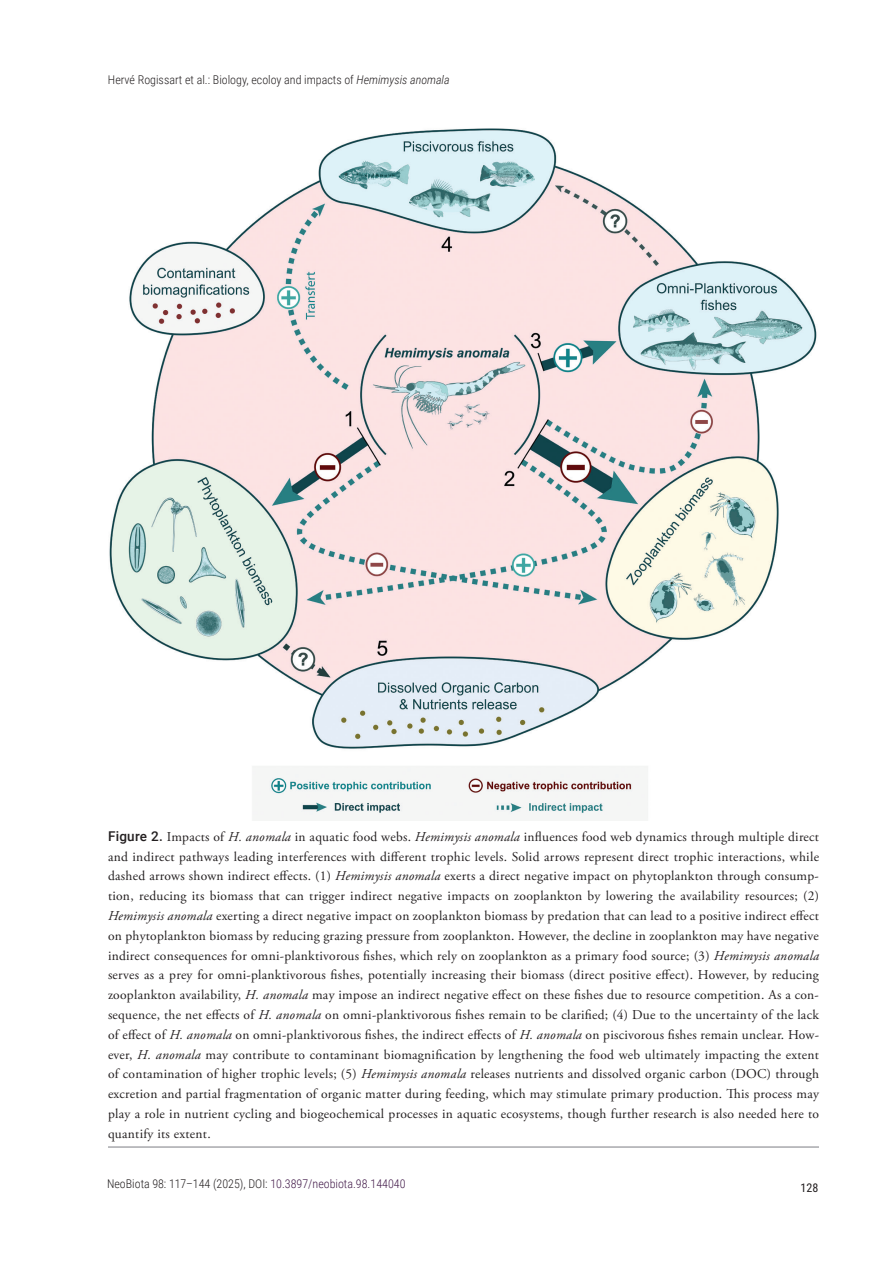
<style>
.page{position:relative;width:893px;height:1263px;background:#fff}
.page>*{position:absolute;margin:0;border:0;box-sizing:border-box;transform-origin:0 0}
.t1{font:13.5px/19.8px "Adobe Garamond Pro";letter-spacing:.02em;color:#231f20;text-align:justify}
.t2{font:300 12px "Roboto Condensed";color:#231f20}
.t3{font:12px "Roboto Condensed";color:#231f20}
.s1{font-style:italic}
.s2{font-family:"Roboto";font-weight:500}
.s3{color:#411948}
</style>
<div class="page">
<img style="left:109px;top:128px;width:708px;height:690px">
<hr style="left:108px;top:1146px;width:711px;height:2px;background:#a8a9ad">
<p class="t2" style="left:108px;top:71px;width:343px">Hervé Rogissart et al.: Biology, ecoloy and impacts of <span class="s1">Hemimysis anomala</span></p>
<p class="t1" style="left:108px;top:827px;width:713px"><span class="s2">Figure 2.</span> Impacts of <span class="s1">H. anomala</span> in aquatic food webs. <span class="s1">Hemimysis anomala</span> influences food web dynamics through multiple direct and indirect pathways leading interferences with different trophic levels. Solid arrows represent direct trophic interactions, while dashed arrows shown indirect effects. (1) <span class="s1">Hemimysis anomala</span> exerts a direct negative impact on phytoplankton through consump&shy;tion, reducing its biomass that can trigger indirect negative impacts on zooplankton by lowering the availability resources; (2)<br><span class="s1">Hemimysis anomala</span> exerting a direct negative impact on zooplankton biomass by predation that can lead to a positive indirect effect on phytoplankton biomass by reducing grazing pressure from zooplankton. However, the decline in zooplankton may have negative indirect consequences for omni-planktivorous fishes, which rely on zooplankton as a primary food source; (3) <span class="s1">Hemimysis anomala </span>serves as a prey for omni-planktivorous fishes, potentially increasing their biomass (direct positive effect). However, by reducing zooplankton availability, <span class="s1">H. anomala</span> may impose an indirect negative effect on these fishes due to resource competition. As a con&shy;sequence, the net effects of <span class="s1">H. anomala</span> on omni-planktivorous fishes remain to be clarified; (4) Due to the uncertainty of the lack of effect of <span class="s1">H. anomala</span> on omni-planktivorous fishes, the indirect effects of <span class="s1">H. anomala</span> on piscivorous fishes remain unclear. How&shy;ever, <span class="s1">H. anomala</span> may contribute to contaminant biomagnification by lengthening the food web ultimately impacting the extent of contamination of higher trophic levels; (5) <span class="s1">Hemimysis anomala</span> releases nutrients and dissolved organic carbon (DOC) through excretion and partial fragmentation of organic matter during feeding, which may stimulate primary production. This process may play a role in nutrient cycling and biogeochemical processes in aquatic ecosystems, though further research is also needed here to quantify its extent.</p>
<p class="t2" style="left:107px;top:1175px;width:300px">NeoBiota 98: 117–144 (2025), DOI: <span class="s3">10.3897/neobiota.98.144040</span></p>
<p class="t3" style="left:801px;top:1179px;width:19px">128</p>
</div>
